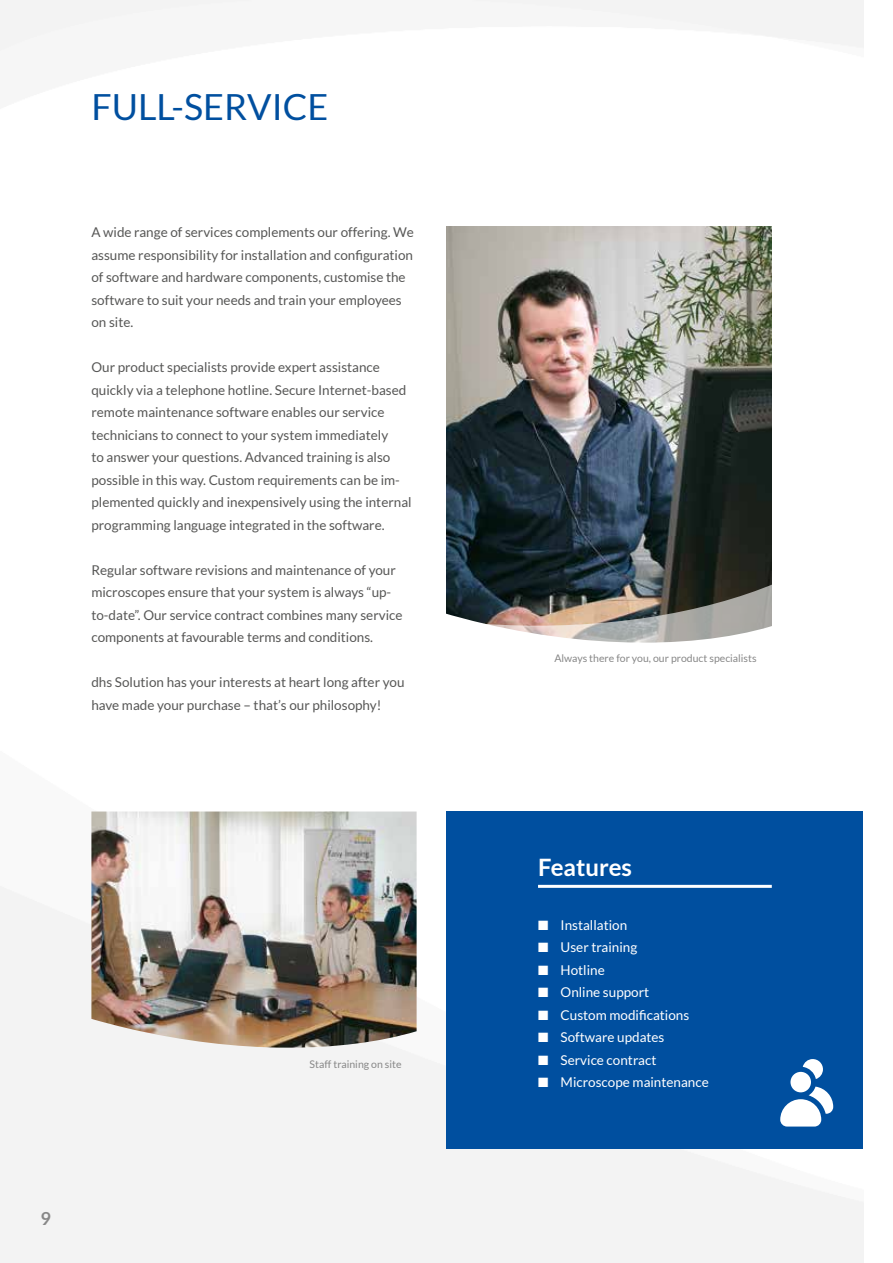
<style>
.page{position:relative;width:893px;height:1263px;background:#fff}
.page>*{position:absolute;margin:0;border:0;box-sizing:border-box;transform-origin:0 0}
.t1{font:36px "Lato";color:#004f9f}
.t2{font:700 24px "Lato";color:#fff}
.t3{font:700 18px "Lato";color:#878787}
.t4{font:13.5px/22.5px "Lato";color:#575756}
.t5{font:13.5px "Lato";color:#fff}
.t6{font:10.5px "Lato";color:#878787}
</style>
<div class="page">
<img style="left:0;top:0;width:864px;height:1263px">
<img style="left:91px;top:811px;width:326px;height:238px">
<img style="left:447px;top:226px;width:325px;height:345px">
<svg style="left:402px;top:571px;width:400px;height:128px"></svg>
<svg style="left:402px;top:599px;width:400px;height:87px"></svg>
<div style="left:447px;top:811px;width:416px;height:338px;background:#004f9f"></div>
<hr style="left:538px;top:885px;width:234px;height:3px;background:#fff">
<svg style="left:803px;top:1059px;width:20px;height:20px"></svg>
<svg style="left:780px;top:1086px;width:53px;height:40px"></svg>
<div style="left:790px;top:1072px;width:21px;height:20px;background:#fff;border-radius:50%"></div>
<h1 class="t1" style="left:91px;top:87px;width:238px">FULL-SERVICE</h1>
<p class="t4" style="left:91px;top:221px;width:324px">A wide range of services complements our offering. We assume responsibility for installation and configuration of software and hardware components, customise the software to suit your needs and train your employees on site.</p>
<p class="t4" style="left:91px;top:356px;width:322px">Our product specialists provide expert assistance quickly via a telephone hotline. Secure Internet-based remote maintenance software enables our service technicians to connect to your system immediately<br>to answer your questions. Advanced training is also possible in this way. Custom requirements can be im&shy;plemented quickly and inexpensively using the internal programming language integrated in the software.</p>
<p class="t4" style="left:91px;top:559px;width:313px">Regular software revisions and maintenance of your microscopes ensure that your system is always “up&shy;to-date”. Our service contract combines many service components at favourable terms and conditions.</p>
<p class="t4" style="left:91px;top:671px;width:315px">dhs Solution has your interests at heart long after you have made your purchase – that’s our philosophy!</p>
<h3 class="t3" style="left:40px;top:1208px;width:12px">9</h3>
<p class="t6" style="left:310px;top:1058px;width:93px">Staff training on site</p>
<p class="t6" style="left:554px;top:653px;width:204px">Always there for you, our product specialists</p>
<h2 class="t2" style="left:538px;top:853px;width:96px">Features</h2>
<p class="t5" style="left:538px;top:917px;width:91px">■ Installation</p>
<p class="t5" style="left:538px;top:940px;width:101px">■ User training</p>
<p class="t5" style="left:538px;top:962px;width:68px">■ Hotline</p>
<p class="t5" style="left:538px;top:985px;width:113px">■ Online support</p>
<p class="t5" style="left:538px;top:1007px;width:153px">■ Custom modifications</p>
<p class="t5" style="left:538px;top:1030px;width:128px">■ Software updates</p>
<p class="t5" style="left:538px;top:1052px;width:120px">■ Service contract</p>
<p class="t5" style="left:538px;top:1075px;width:172px">■ Microscope maintenance</p>
</div>
